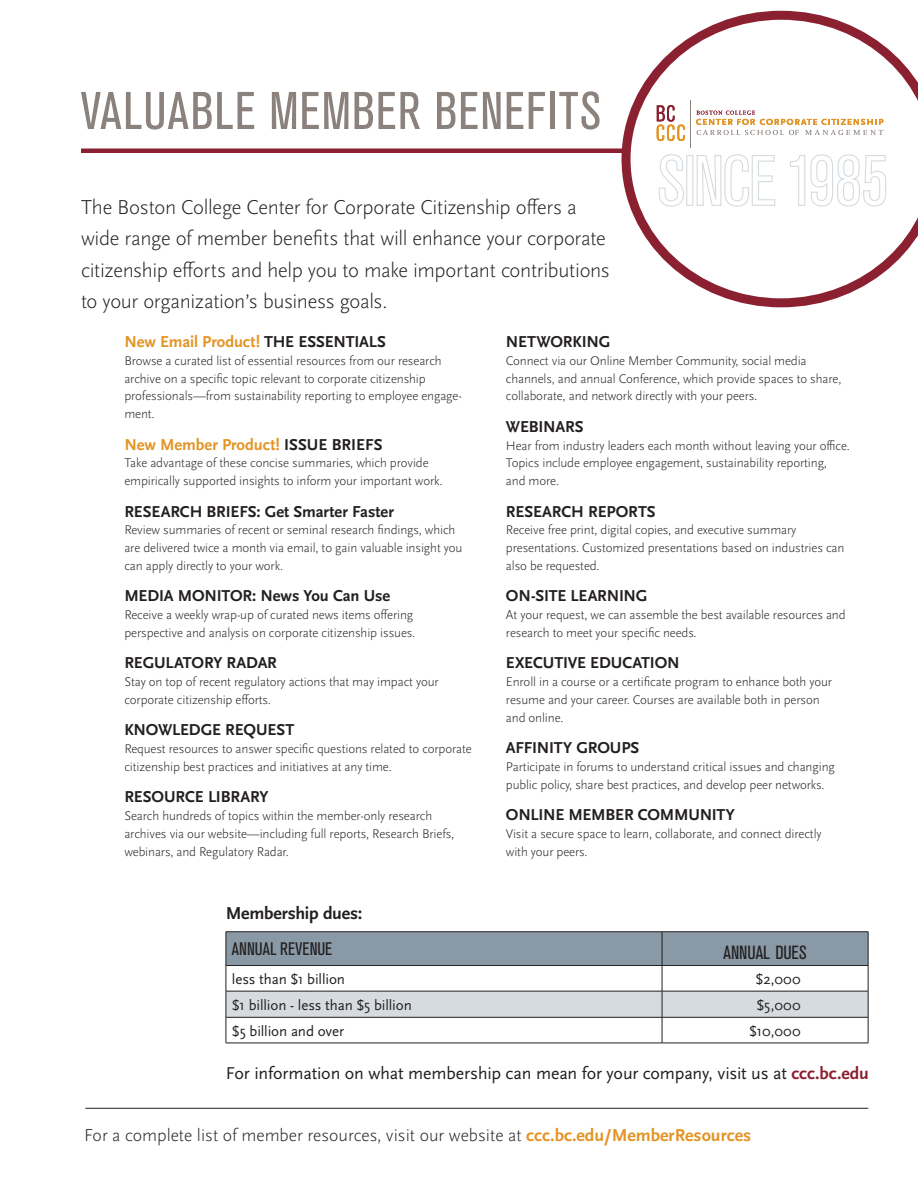
<style>
.page{position:relative;width:918px;height:1188px;background:#fff}
.page>*{position:absolute;margin:0;border:0;box-sizing:border-box;transform-origin:0 0}
.PromoHeads-2018{font:condensed 52.5px "Akzidenz Grotesk BE";letter-spacing:.025em;color:#8b827d}
.Membership_Intro_Par{font:300 21px/31.5px "Scala Sans OT";letter-spacing:-.015em;color:#231f20}
.Membership_Subhead{font:condensed 18.9px "Akzidenz Grotesk BE";letter-spacing:-.005em;color:#231f20}
.Promo-Tageline-2014{font:300 18px "Scala Sans OT";color:#231f20}
.Membership_Subhead-2{font:700 18px "Scala Sans OT";letter-spacing:-.015em;color:#231f20}
.Membership_Subhead-3{font:condensed 18px "Akzidenz Grotesk BE";letter-spacing:.005em;color:#231f20}
.Body_text{font:17.85px "Scala Sans OT";letter-spacing:-.01em;color:#231f20}
.Subhead{font:700 16.5px "Scala Sans OT";letter-spacing:-.01em;color:#231f20}
.Subhead-2{font:700 16.5px "Scala Sans OT";letter-spacing:-.005em;color:#e29424}
.Membership_Subhead-4{font:15px "Scala Sans OT";letter-spacing:-.005em;color:#231f20}
.Promo-Text{font:300 13.2px/17.7px "Scala Sans OT";letter-spacing:-.01em;color:#231f20}
.Subhead-3{font:300 13.2px/17.7px "Scala Sans OT";letter-spacing:-.01em;color:#231f20}
.s1{color:#231f20}
.s2{font-weight:700;color:#8b2031}
.s3{font-weight:700;color:#e29424}
</style>
<div class="page">
<div style="left:81px;top:148px;width:615px;height:5px;background:#8b2031"></div>
<svg style="left:622px;top:11px;width:296px;height:296px"></svg>
<svg style="left:658px;top:154px;width:27px;height:53px"></svg>
<div style="left:686px;top:155px;width:7px;height:51px;border:1px solid #d6dbdf"></div>
<svg style="left:696px;top:154px;width:80px;height:53px"></svg>
<svg style="left:789px;top:154px;width:98px;height:53px"></svg>
<hr style="left:85px;top:1108px;width:783px;height:1px;background:#231f20">
<hr style="left:226px;top:931px;width:436px;height:1px;background:#231f20">
<hr style="left:662px;top:931px;width:206px;height:1px;background:#231f20">
<svg style="left:226px;top:932px;width:643px;height:111px"></svg>
<hr style="left:226px;top:1043px;width:436px;height:1px;background:#231f20">
<hr style="left:662px;top:1043px;width:206px;height:1px;background:#231f20">
<hr style="left:690px;top:100px;width:1px;height:47px;background:#8b827d">
<svg style="left:657px;top:105px;width:28px;height:36px"></svg>
<svg style="left:696px;top:111px;width:187px;height:24px"></svg>
<p class="PromoHeads-2018" style="left:81px;top:81px;width:521px">VALUABLE MEMBER BENEFITS</p>
<p class="Membership_Intro_Par" style="left:81px;top:191px;width:530px">The Boston College Center for Corporate Citizenship offers a wide range of member benefits that will enhance your corporate citizenship efforts and help you to make important contributions to your organization’s business goals.</p>
<p class="Subhead-2" style="left:124px;top:333px;width:263px">New Email Product! <span class="s1">THE ESSENTIALS</span></p>
<p class="Subhead-3" style="left:124px;top:352px;width:339px">Browse a curated list of essential resources from our research archive on a specific topic relevant to corporate citizenship professionals—from sustainability reporting to employee engage&shy;ment.</p>
<p class="Subhead-2" style="left:124px;top:435px;width:260px">New Member Product! <span class="s1">ISSUE BRIEFS</span></p>
<p class="Subhead-3" style="left:124px;top:455px;width:320px">Take advantage of these concise summaries, which provide empirically supported insights to inform your important work.</p>
<p class="Subhead" style="left:124px;top:502px;width:271px">RESEARCH BRIEFS: Get Smarter Faster</p>
<p class="Promo-Text" style="left:124px;top:522px;width:340px">Review summaries of recent or seminal research findings, which are delivered twice a month via email, to gain valuable insight you can apply directly to your work.</p>
<p class="Subhead" style="left:124px;top:587px;width:267px">MEDIA MONITOR: News You Can Use</p>
<p class="Promo-Text" style="left:124px;top:606px;width:292px">Receive a weekly wrap-up of curated news items offering perspective and analysis on corporate citizenship issues.</p>
<p class="Subhead" style="left:124px;top:654px;width:154px">REGULATORY RADAR</p>
<p class="Promo-Text" style="left:124px;top:673px;width:316px">Stay on top of recent regulatory actions that may impact your corporate citizenship efforts.</p>
<p class="Subhead" style="left:124px;top:721px;width:172px">KNOWLEDGE REQUEST</p>
<p class="Promo-Text" style="left:124px;top:740px;width:349px">Request resources to answer specific questions related to corporate citizenship best practices and initiatives at any time.</p>
<p class="Subhead" style="left:124px;top:788px;width:146px">RESOURCE LIBRARY</p>
<p class="Promo-Text" style="left:124px;top:807px;width:331px">Search hundreds of topics within the member-only research archives via our website—including full reports, Research Briefs, webinars, and Regulatory Radar.</p>
<p class="Subhead" style="left:506px;top:333px;width:106px">NETWORKING</p>
<p class="Promo-Text" style="left:506px;top:352px;width:337px">Connect via our Online Member Community, social media channels, and annual Conference, which provide spaces to share, collaborate, and network directly with your peers.</p>
<p class="Subhead" style="left:506px;top:417px;width:79px">WEBINARS</p>
<p class="Promo-Text" style="left:506px;top:437px;width:346px">Hear from industry leaders each month without leaving your office.<br>Topics include employee engagement, sustainability reporting,<br>and more.</p>
<p class="Subhead" style="left:506px;top:502px;width:151px">RESEARCH REPORTS</p>
<p class="Promo-Text" style="left:506px;top:522px;width:340px">Receive free print, digital copies, and executive summary presentations. Customized presentations based on industries can also be requested.</p>
<p class="Subhead" style="left:506px;top:587px;width:143px">ON-SITE LEARNING</p>
<p class="Promo-Text" style="left:506px;top:606px;width:341px">At your request, we can assemble the best available resources and research to meet your specific needs.</p>
<p class="Subhead" style="left:506px;top:654px;width:175px">EXECUTIVE EDUCATION</p>
<p class="Promo-Text" style="left:506px;top:673px;width:328px">Enroll in a course or a certificate program to enhance both your resume and your career. Courses are available both in person and online.</p>
<p class="Subhead" style="left:506px;top:738px;width:135px">AFFINITY GROUPS</p>
<p class="Promo-Text" style="left:506px;top:758px;width:331px">Participate in forums to understand critical issues and changing public policy, share best practices, and develop peer networks.</p>
<p class="Subhead" style="left:506px;top:805px;width:231px">ONLINE MEMBER COMMUNITY</p>
<p class="Promo-Text" style="left:506px;top:825px;width:317px">Visit a secure space to learn, collaborate, and connect directly with your peers.</p>
<p class="Membership_Subhead-2" style="left:226px;top:903px;width:138px">Membership dues:</p>
<p class="Membership_Subhead-3" style="left:232px;top:939px;width:102px">ANNUAL REVENUE</p>
<p class="Membership_Subhead" style="left:724px;top:942px;width:84px">ANNUAL DUES</p>
<p class="Membership_Subhead-4" style="left:232px;top:971px;width:115px">less than $1 billion</p>
<p class="Membership_Subhead-4" style="left:756px;top:971px;width:47px">$2,000</p>
<p class="Membership_Subhead-4" style="left:232px;top:997px;width:182px">$1 billion - less than $5 billion</p>
<p class="Membership_Subhead-4" style="left:756px;top:997px;width:46px">$5,000</p>
<p class="Membership_Subhead-4" style="left:232px;top:1023px;width:114px">$5 billion and over</p>
<p class="Membership_Subhead-4" style="left:749px;top:1023px;width:53px">$10,000</p>
<p class="Body_text" style="left:226px;top:1064px;width:645px">For information on what membership can mean for your company, visit us at <span class="s2">ccc.bc.edu</span></p>
<p class="Promo-Tageline-2014" style="left:84px;top:1126px;width:669px">For a complete list of member resources, visit our website at <span class="s3">ccc.bc.edu/MemberResources</span></p>
</div>
